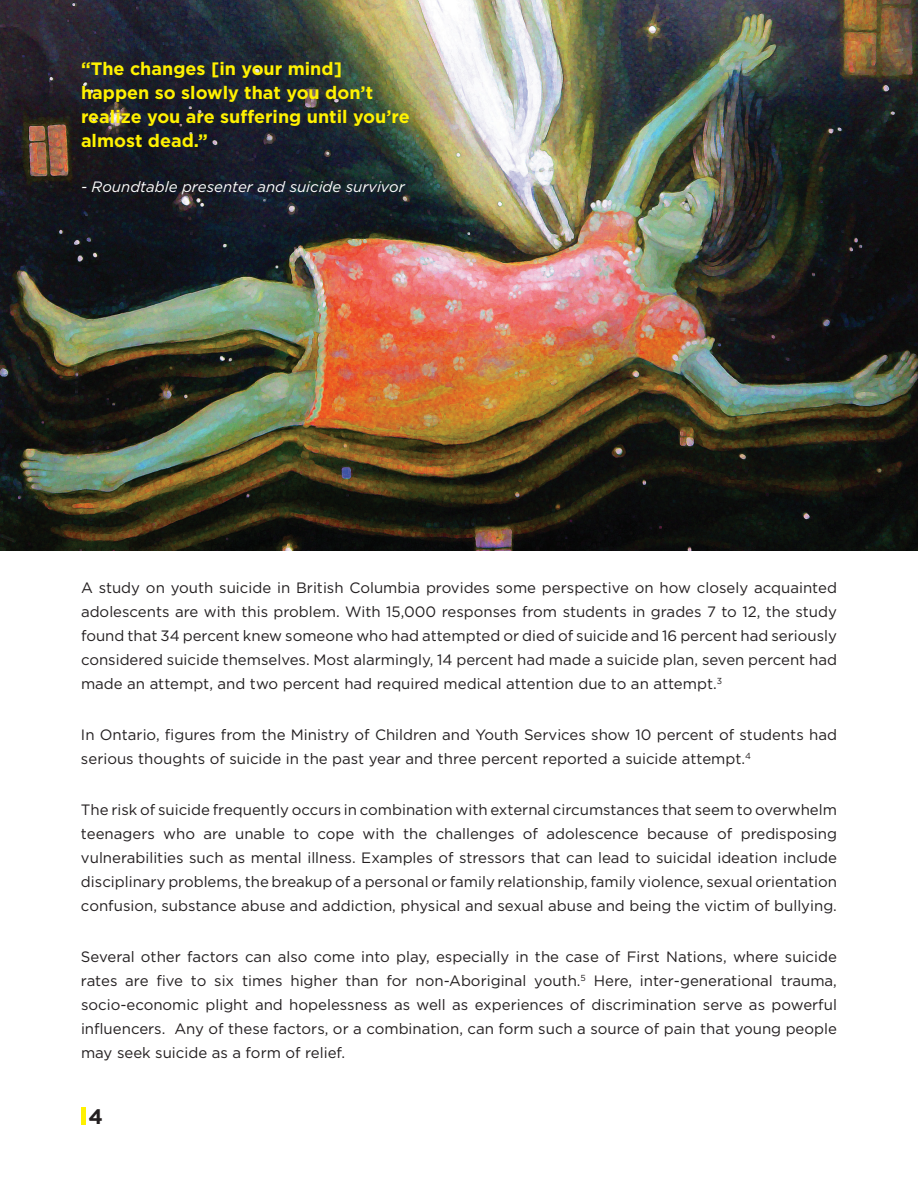
<style>
.page{position:relative;width:918px;height:1188px;background:#fff}
.page>*{position:absolute;margin:0;border:0;box-sizing:border-box;transform-origin:0 0}
.t1{font:700 21px "Gotham";color:#231f20}
.t2{font:700 18px/24px "Gotham";color:#fff101}
.t3{font:15px/24px "Gotham";color:#231f20;text-align:justify}
.t4{font:italic 15px "Gotham";color:#fff}
</style>
<div class="page">
<hr style="left:81px;top:1107px;width:4px;height:17px;background:#fff101">
<img style="left:0;top:0;width:918px;height:550px">
<p class="t2" style="left:81px;top:57px;width:330px">“The changes [in your mind] happen so slowly that you don’t realize you are suffering until you’re almost dead.”</p>
<p class="t4" style="left:81px;top:179px;width:325px">- Roundtable presenter and suicide survivor</p>
<p class="t3" style="left:81px;top:575px;width:758px">A study on youth suicide in British Columbia provides some perspective on how closely acquainted adolescents are with this problem. With 15,000 responses from students in grades 7 to 12, the study found that 34 percent knew someone who had attempted or died of suicide and 16 percent had seriously considered suicide themselves. Most alarmingly, 14 percent had made a suicide plan, seven percent had made an attempt, and two percent had required medical attention due to an attempt.<sup>3</sup></p>
<p class="t3" style="left:81px;top:722px;width:758px">In Ontario, figures from the Ministry of Children and Youth Services show 10 percent of students had serious thoughts of suicide in the past year and three percent reported a suicide attempt.<sup>4</sup></p>
<p class="t3" style="left:81px;top:797px;width:758px">The risk of suicide frequently occurs in combination with external circumstances that seem to overwhelm teenagers who are unable to cope with the challenges of adolescence because of predisposing vulnerabilities such as mental illness. Examples of stressors that can lead to suicidal ideation include disciplinary problems, the breakup of a personal or family relationship, family violence, sexual orientation confusion, substance abuse and addiction, physical and sexual abuse and being the victim of bullying.</p>
<p class="t3" style="left:81px;top:944px;width:758px">Several other factors can also come into play, especially in the case of First Nations, where suicide rates are five to six times higher than for non-Aboriginal youth.<sup>5</sup> Here, inter-generational trauma, socio-economic plight and hopelessness as well as experiences of discrimination serve as powerful influencers. Any of these factors, or a combination, can form such a source of pain that young people may seek suicide as a form of relief.</p>
<h1 class="t1" style="left:89px;top:1105px;width:16px">4</h1>
</div>
